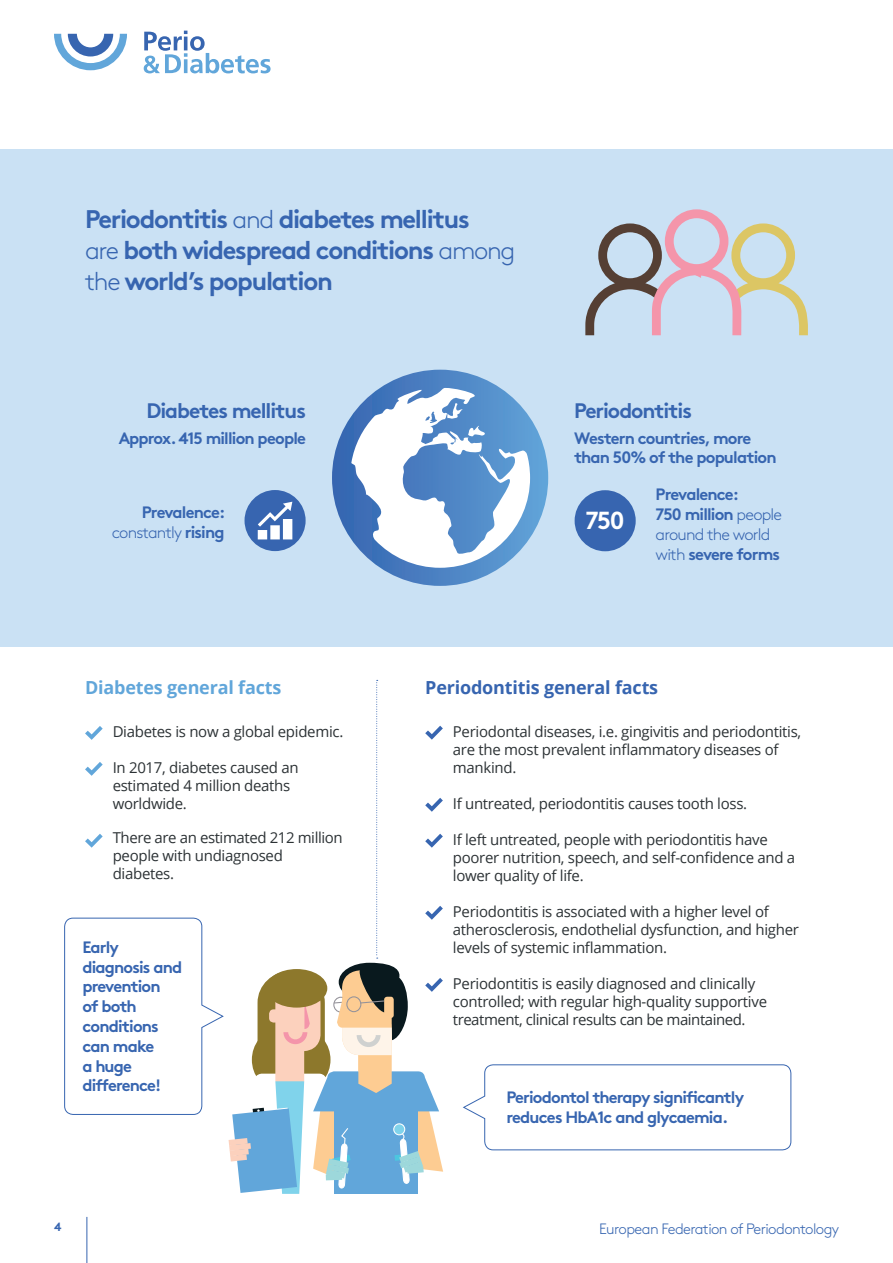
<style>
.page{position:relative;width:893px;height:1263px;background:#fff}
.page>*{position:absolute;margin:0;border:0;box-sizing:border-box;transform-origin:0 0}
.t1{font:700 25.5px/30.6px "Brown";letter-spacing:-.05em;color:#3765b0}
.t2{font:700 24.6px "Brown";color:#fff}
.t3{font:700 21px "Brown";letter-spacing:-.05em;color:#3765b0}
.t4{font:700 18px "Open Sans";letter-spacing:-.01em;color:#3765b0}
.t5{font:700 18px "Open Sans";letter-spacing:-.01em;color:#61a6da}
.t6{font:700 16.5px/19.8px "Brown";letter-spacing:-.05em;color:#3765b0}
.t7{font:15px/18px "Open Sans";letter-spacing:-.02em;color:#2c3235}
.t8{font:300 15px "Brown";letter-spacing:-.04em;color:#3665b0}
.t9{font:700 12px "Brown";color:#3765b0}
.s1{font-weight:300}
</style>
<div class="page">
<hr style="left:87px;top:1217px;width:1px;height:46px;background:#3765b0">
<svg style="left:54px;top:34px;width:73px;height:36px"></svg>
<svg style="left:144px;top:31px;width:127px;height:42px"></svg>
<div style="left:0;top:149px;width:893px;height:497px;background:#cae1f4"></div>
<svg style="left:332px;top:370px;width:216px;height:216px"></svg>
<div style="left:575px;top:490px;width:61px;height:61px;background:#3765b0;border-radius:50%"></div>
<div style="left:245px;top:490px;width:61px;height:61px;background:#3765b0;border-radius:50%"></div>
<svg style="left:258px;top:502px;width:34px;height:37px"></svg>
<div style="left:598px;top:223px;width:64px;height:64px;border:9px solid #553f34;border-radius:50%"></div>
<div style="left:731px;top:223px;width:64px;height:64px;border:9px solid #dcc664;border-radius:50%"></div>
<svg style="left:585px;top:261px;width:223px;height:75px"></svg>
<div style="left:665px;top:209px;width:63px;height:64px;border:9px solid #f495aa;border-radius:50%"></div>
<svg style="left:463px;top:1064px;width:329px;height:86px"></svg>
<svg style="left:64px;top:680px;width:379px;height:514px"></svg>
<h1 class="t1" style="left:85px;top:202px;width:432px">Periodontitis <span class="s1">and</span> diabetes mellitus<br><span class="s1">are</span> both widespread conditions <span class="s1">among the</span> world’s population</h1>
<h3 class="t3" style="left:147px;top:393px;width:161px">Diabetes mellitus</h3>
<p class="t6" style="left:119px;top:426px;width:189px">Approx. 415 million people</p>
<p class="t6" style="left:112px;top:501px;width:115px;text-align:right">Prevalence: <span class="s1">constantly</span> rising</p>
<h3 class="t3" style="left:574px;top:393px;width:119px">Periodontitis</h3>
<p class="t6" style="left:574px;top:426px;width:204px">Western countries, more than 50% of the population</p>
<p class="t6" style="left:656px;top:483px;width:128px">Prevalence:<br>750 million <span class="s1">people around the world with</span> severe forms</p>
<h2 class="t2" style="left:586px;top:501px;width:41px">750</h2>
<p class="t5" style="left:85px;top:675px;width:198px">Diabetes general facts</p>
<p class="t7" style="left:113px;top:722px;width:232px">Diabetes is now a global epidemic.</p>
<p class="t7" style="left:113px;top:758px;width:187px">In 2017, diabetes caused an estimated 4 million deaths worldwide.</p>
<p class="t7" style="left:113px;top:828px;width:232px">There are an estimated 212 million people with undiagnosed diabetes.</p>
<p class="t6" style="left:82px;top:935px;width:101px">Early diagnosis and prevention<br>of both conditions can make<br>a huge difference!</p>
<p class="t4" style="left:425px;top:675px;width:234px">Periodontitis general facts</p>
<p class="t7" style="left:453px;top:722px;width:350px">Periodontal diseases, i.e. gingivitis and periodontitis, are the most prevalent inflammatory diseases of mankind.</p>
<p class="t7" style="left:453px;top:794px;width:296px">If untreated, periodontitis causes tooth loss.</p>
<p class="t7" style="left:453px;top:830px;width:344px">If left untreated, people with periodontitis have poorer nutrition, speech, and self-confidence and a lower quality of life.</p>
<p class="t7" style="left:453px;top:902px;width:348px">Periodontitis is associated with a higher level of atherosclerosis, endothelial dysfunction, and higher levels of systemic inflammation.</p>
<p class="t7" style="left:453px;top:974px;width:316px">Periodontitis is easily diagnosed and clinically controlled; with regular high-quality supportive treatment, clinical results can be maintained.</p>
<p class="t6" style="left:506px;top:1086px;width:239px">Periodontol therapy significantly reduces HbA1c and glycaemia.</p>
<p class="t9" style="left:54px;top:1217px;width:9px">4</p>
<p class="t8" style="left:599px;top:1217px;width:242px">European Federation of Periodontology</p>
</div>
